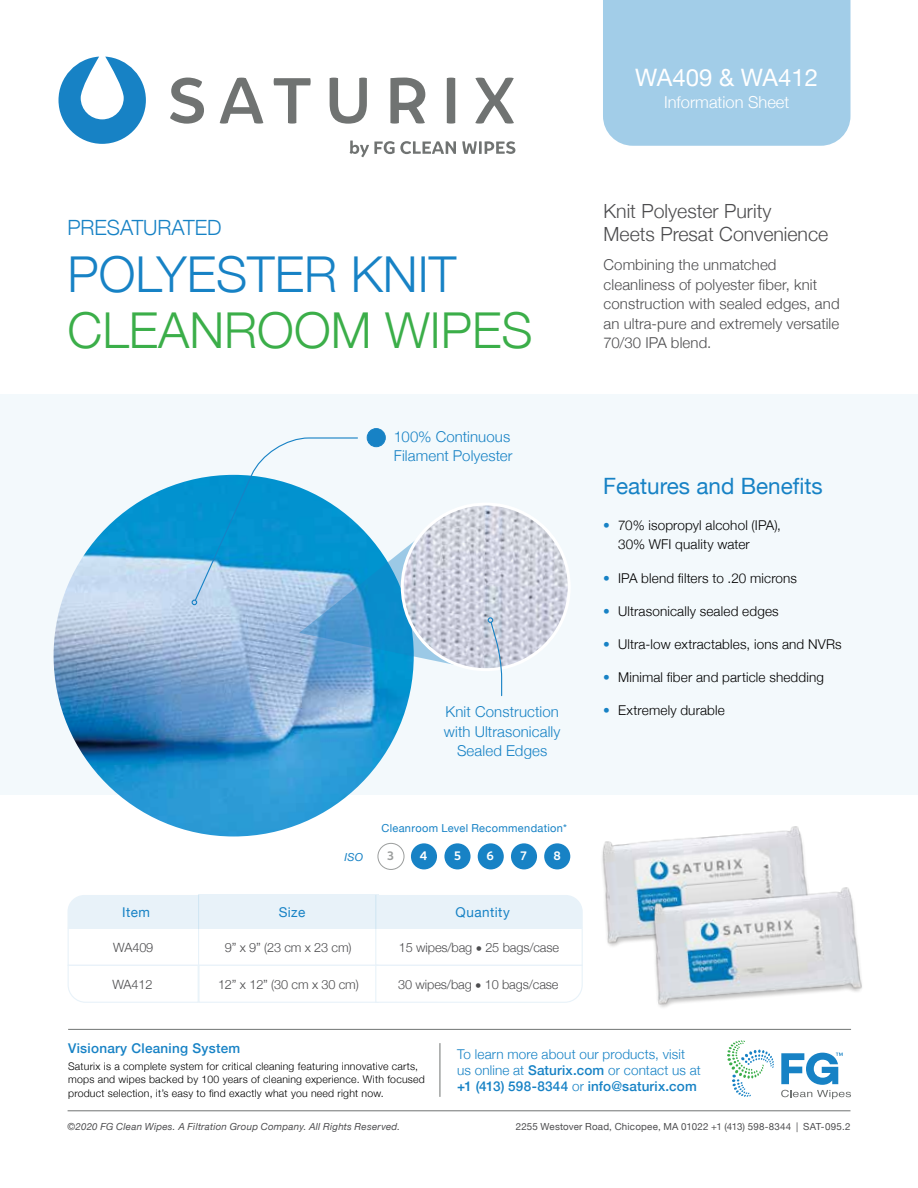
<style>
.page{position:relative;width:918px;height:1188px;background:#fff}
.page>*{position:absolute;margin:0;border:0;box-sizing:border-box;transform-origin:0 0}
.t1{font:300 49.5px "Helvetica Neue";color:#3bae49}
.t2{font:300 49.5px "Helvetica Neue";color:#1782c5}
.t3{font:24px "Helvetica Neue";color:#fff}
.t4{font:22.5px "Helvetica Neue";color:#1782c5}
.t5{font:300 21px "Helvetica Neue";letter-spacing:-.005em;color:#1782c5}
.t6{font:300 19.5px/23.4px "Helvetica Neue";color:#4d4d4f}
.t7{font:300 16.5px "Helvetica Neue";color:#fff}
.t8{font:300 15px/19.5px "Helvetica Neue";letter-spacing:.01em;color:#4d4d4f}
.t9{font:300 15px/19.5px "Helvetica Neue";letter-spacing:.01em;color:#1782c5;text-align:center}
.t10{font:300 13.5px/20px "Helvetica Neue";letter-spacing:.01em;color:#000}
.t11{font:300 13.5px/16.2px "Helvetica Neue";letter-spacing:.01em;color:#1782c5}
.t12{font:500 13.5px "Helvetica Neue";letter-spacing:.02em;color:#1782c5}
.t13{font:13.5px "Helvetica Neue";letter-spacing:.035em;color:#1782c5}
.t14{font:300 12.75px "Helvetica Neue";letter-spacing:-.01em;color:#4d4d4f}
.t15{font:700 12.15px "Igna Sans";color:#fff}
.t16{font:700 12.15px "Igna Sans";color:#707372}
.t17{font:10.95px "Helvetica Neue";letter-spacing:.03em;color:#1782c5}
.t18{font:italic 10.95px "Helvetica Neue";color:#1782c5}
.t19{font:300 10.5px/13.5px "Helvetica Neue";letter-spacing:.02em;color:#000}
.t20{font:italic 9.75px "Helvetica Neue";letter-spacing:.025em;color:#4d4d4f}
.t21{font:9.75px "Helvetica Neue";letter-spacing:.02em;color:#4d4d4f}
.s1{color:#1782c5}
.s2{font-weight:500}
</style>
<div class="page">
<hr style="left:68px;top:1110px;width:782px;height:1px;background:#707372">
<hr style="left:68px;top:1029px;width:783px;height:1px;background:#707372">
<svg style="left:727px;top:1040px;width:47px;height:57px"></svg>
<svg style="left:781px;top:1053px;width:70px;height:46px"></svg>
<div style="left:603px;top:0;width:248px;height:146px;background:#a2cde8"></div>
<svg style="left:58px;top:57px;width:88px;height:87px"></svg>
<svg style="left:170px;top:78px;width:34px;height:46px"></svg>
<svg style="left:220px;top:78px;width:43px;height:46px"></svg>
<svg style="left:274px;top:78px;width:37px;height:46px"></svg>
<svg style="left:330px;top:78px;width:37px;height:46px"></svg>
<svg style="left:390px;top:78px;width:35px;height:46px"></svg>
<svg style="left:447px;top:78px;width:8px;height:46px"></svg>
<svg style="left:475px;top:78px;width:39px;height:46px"></svg>
<svg style="left:350px;top:141px;width:106px;height:16px"></svg>
<svg style="left:462px;top:141px;width:53px;height:13px"></svg>
<hr style="left:440px;top:1043px;width:1px;height:54px;background:#707372">
<div style="left:0;top:394px;width:918px;height:401px;background:#f3f9fc"></div>
<img style="left:54px;top:479px;width:360px;height:357px">
<div style="left:68px;top:895px;width:130px;height:33px;background:#e8f2f9"></div>
<div style="left:198px;top:895px;width:181px;height:34px;background:#e8f2f9"></div>
<div style="left:379px;top:895px;width:204px;height:33px;background:#e8f2f9"></div>
<div style="left:68px;top:928px;width:131px;height:38px;border:1px solid #e8f2f9"></div>
<div style="left:375px;top:928px;width:208px;height:38px;border:1px solid #e8f2f9"></div>
<svg style="left:67px;top:964px;width:132px;height:39px"></svg>
<div style="left:198px;top:965px;width:180px;height:38px;border:1px solid #e8f2f9"></div>
<svg style="left:375px;top:964px;width:208px;height:39px"></svg>
<hr style="left:375px;top:895px;width:1px;height:34px;background:#d1e6f3">
<hr style="left:198px;top:895px;width:1px;height:34px;background:#d1e6f3">
<div style="left:367px;top:429px;width:18px;height:18px;background:#1782c5;border-radius:50%"></div>
<div style="left:367px;top:428px;width:19px;height:19px;border:1px solid #1782c5;border-radius:50%"></div>
<img style="left:402px;top:506px;width:165px;height:164px">
<svg style="left:488px;top:617px;width:15px;height:80px"></svg>
<svg style="left:192px;top:437px;width:278px;height:231px"></svg>
<img style="left:602px;top:826px;width:203px;height:121px">
<img style="left:642px;top:874px;width:220px;height:134px">
<div style="left:411px;top:843px;width:26px;height:26px;background:#1782c5;border-radius:50%"></div>
<div style="left:378px;top:843px;width:26px;height:27px;border:1px solid #707372;border-radius:50%"></div>
<div style="left:544px;top:843px;width:26px;height:26px;background:#1782c5;border-radius:50%"></div>
<div style="left:444px;top:843px;width:27px;height:26px;background:#1782c5;border-radius:50%"></div>
<div style="left:478px;top:843px;width:26px;height:26px;background:#1782c5;border-radius:50%"></div>
<div style="left:511px;top:843px;width:26px;height:26px;background:#1782c5;border-radius:50%"></div>
<h2 class="t3" style="left:635px;top:60px;width:184px">WA409 &amp; WA412</h2>
<h3 class="t7" style="left:664px;top:89px;width:127px">Information Sheet</h3>
<h3 class="t5" style="left:68px;top:210px;width:155px">PRESATURATED</h3>
<h1 class="t2" style="left:68px;top:234px;width:390px">POLYESTER KNIT</h1>
<h1 class="t1" style="left:68px;top:291px;width:467px">CLEANROOM WIPES</h1>
<h3 class="t9" style="left:394px;top:426px;width:120px;text-align:left">100% Continuous<br>Filament Polyester</h3>
<h3 class="t9" style="left:444px;top:701px;width:118px">Knit Construction with Ultrasonically<br>Sealed Edges</h3>
<p class="t17" style="left:381px;top:820px;width:187px">Cleanroom Level Recommendation*</p>
<p class="t18" style="left:344px;top:850px;width:20px">ISO</p>
<p class="t16" style="left:387px;top:848px;width:8px">3</p>
<p class="t15" style="left:420px;top:848px;width:9px">4</p>
<p class="t15" style="left:454px;top:848px;width:8px">5</p>
<p class="t15" style="left:487px;top:848px;width:9px">6</p>
<p class="t15" style="left:521px;top:848px;width:8px">7</p>
<p class="t15" style="left:554px;top:848px;width:9px">8</p>
<p class="t13" style="left:122px;top:902px;width:29px">Item</p>
<p class="t13" style="left:279px;top:902px;width:28px">Size</p>
<p class="t13" style="left:456px;top:902px;width:56px">Quantity</p>
<p class="t14" style="left:113px;top:937px;width:42px">WA409</p>
<p class="t14" style="left:225px;top:937px;width:128px">9” x 9” (23 cm x 23 cm)</p>
<p class="t14" style="left:399px;top:937px;width:162px">15 wipes/bag • 25 bags/case</p>
<p class="t14" style="left:112px;top:974px;width:42px">WA412</p>
<p class="t14" style="left:218px;top:974px;width:142px">12” x 12” (30 cm x 30 cm)</p>
<p class="t14" style="left:398px;top:974px;width:162px">30 wipes/bag • 10 bags/case</p>
<h3 class="t6" style="left:604px;top:198px;width:226px">Knit Polyester Purity<br>Meets Presat Convenience</h3>
<h3 class="t8" style="left:604px;top:254px;width:238px">Combining the unmatched cleanliness of polyester fiber, knit construction with sealed edges, and an ultra-pure and extremely versatile<br>70/30 IPA blend.</h3>
<h3 class="t4" style="left:603px;top:470px;width:221px">Features and Benefits</h3>
<p class="t10" style="left:618px;top:514px;width:164px;text-indent:-15px"><span class="s1">•</span> 70% isopropyl alcohol (IPA),<br>30% WFI quality water</p>
<p class="t10" style="left:603px;top:567px;width:195px"><span class="s1">•</span> IPA blend filters to .20 microns</p>
<p class="t10" style="left:603px;top:600px;width:177px"><span class="s1">•</span> Ultrasonically sealed edges</p>
<p class="t10" style="left:603px;top:633px;width:240px"><span class="s1">•</span> Ultra-low extractables, ions and NVRs</p>
<p class="t10" style="left:603px;top:666px;width:222px"><span class="s1">•</span> Minimal fiber and particle shedding</p>
<p class="t10" style="left:603px;top:699px;width:123px"><span class="s1">•</span> Extremely durable</p>
<p class="t12" style="left:68px;top:1038px;width:174px">Visionary Cleaning System</p>
<p class="t19" style="left:68px;top:1059px;width:358px">Saturix is a complete system for critical cleaning featuring innovative carts, mops and wipes backed by 100 years of cleaning experience. With focused product selection, it’s easy to find exactly what you need right now.</p>
<p class="t11" style="left:457px;top:1045px;width:245px">To learn more about our products, visit us online at <span class="s2">Saturix.com</span> or contact us at <span class="s2">+1 (413) 598-8344</span> or <span class="s2">info@saturix.com</span></p>
<p class="t20" style="left:68px;top:1119px;width:334px">©2020 FG Clean Wipes. A Filtration Group Company. All Rights Reserved.</p>
<p class="t21" style="left:516px;top:1119px;width:336px">2255 Westover Road, Chicopee, MA 01022 +1 (413) 598-8344 | SAT-095.2</p>
</div>
